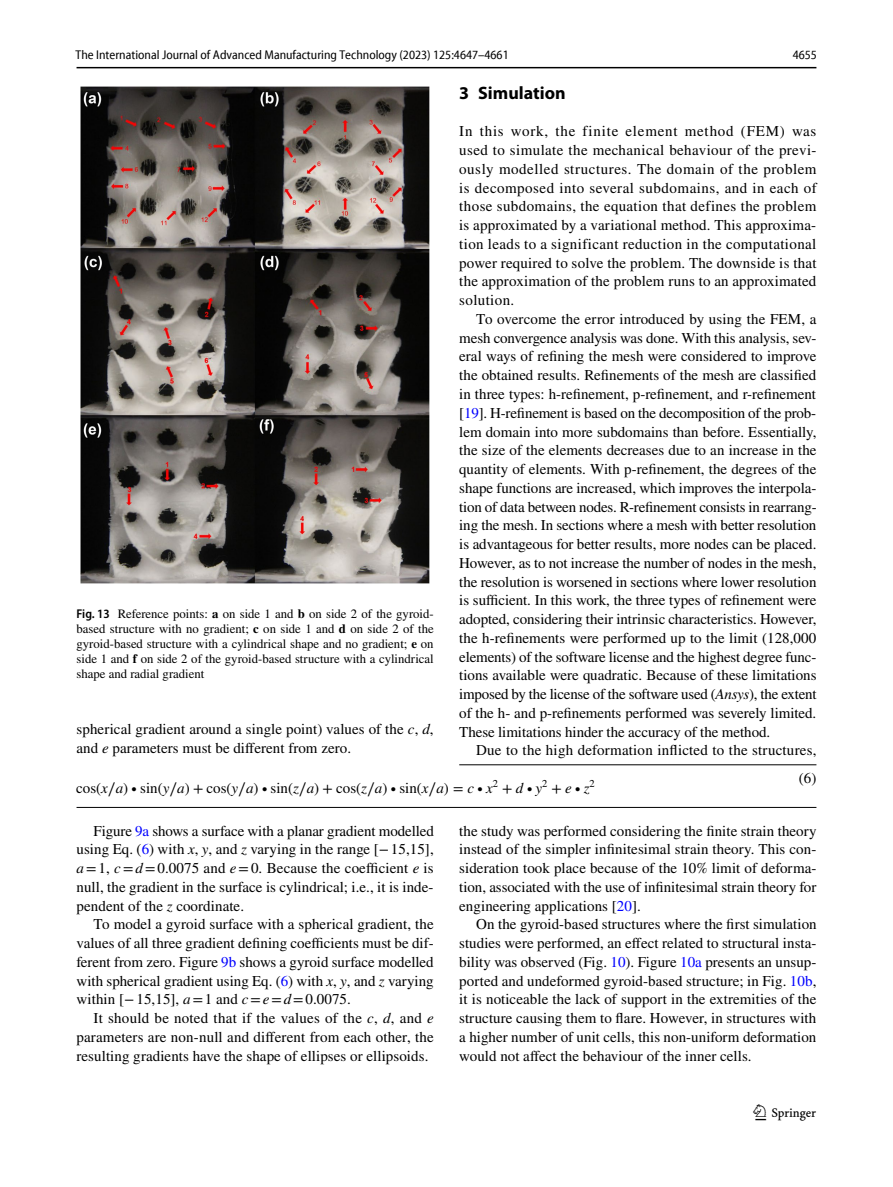
<style>
.page{position:relative;width:893px;height:1187px;background:#fff}
.page>*{position:absolute;margin:0;border:0;box-sizing:border-box;transform-origin:0 0}
.t1{font:22.5px "Springnew Regular 3";color:#000}
.t2{font:700 18px "Myriad Pro";color:#000}
.t3{font:15px/18.8px "STIX";letter-spacing:.005em;color:#000;text-align:justify}
.t4{font:15px "STIX Math Regular 15";color:#000}
.t5{font:12.75px/15px "STIX";color:#000;text-align:justify}
.t6{font:semi-condensed 12.75px "Myriad Pro Unic";color:#000}
.s1{font-family:"Myriad Pro";font-weight:600;font-stretch:semi-condensed}
.s2{font-weight:700}
.s3{font-style:italic}
.s4{color:#00f}
.s5{font-family:"STIX General Regular 9"}
.s6{font-family:"STIX General Italic 5"}
</style>
<div class="page">
<hr style="left:77px;top:67px;width:739px;height:1px;background:#000">
<hr style="left:77px;top:807px;width:739px;height:1px;background:#000">
<hr style="left:459px;top:764px;width:357px;height:1px;background:#000">
<img style="left:81px;top:87px;width:348px;height:496px">
<p class="t6" style="left:76px;top:50px;width:435px">The International Journal of Advanced Manufacturing Technology (2023) 125:4647–4661</p>
<p class="t6" style="left:793px;top:50px;width:26px">4655</p>
<p class="t5" style="left:77px;top:607px;width:359px"><span class="s1">Fig. 13</span> Reference points: <span class="s2">a</span> on side 1 and <span class="s2">b</span> on side 2 of the gyroid&shy;based structure with no gradient; <span class="s2">c</span> on side 1 and <span class="s2">d</span> on side 2 of the gyroid-based structure with a cylindrical shape and no gradient; <span class="s2">e</span> on side 1 and <span class="s2">f</span> on side 2 of the gyroid-based structure with a cylindrical shape and radial gradient</p>
<p class="t3" style="left:77px;top:721px;width:359px">spherical gradient around a single point) values of the <span class="s3">c</span>, <span class="s3">d</span>, and <span class="s3">e</span> parameters must be different from zero.</p>
<p class="t2" style="left:459px;top:81px;width:108px">3 Simulation</p>
<p class="t3" style="left:459px;top:123px;width:359px">In this work, the finite element method (FEM) was used to simulate the mechanical behaviour of the previ&shy;ously modelled structures. The domain of the problem is decomposed into several subdomains, and in each of those subdomains, the equation that defines the problem is approximated by a variational method. This approxima&shy;tion leads to a significant reduction in the computational power required to solve the problem. The downside is that the approximation of the problem runs to an approximated solution.</p>
<p class="t3" style="left:459px;top:310px;width:359px;text-indent:17px">To overcome the error introduced by using the FEM, a mesh convergence analysis was done. With this analysis, sev&shy;eral ways of refining the mesh were considered to improve the obtained results. Refinements of the mesh are classified in three types: h-refinement, p-refinement, and r-refinement [<span class="s4">19</span>]. H-refinement is based on the decomposition of the prob&shy;lem domain into more subdomains than before. Essentially, the size of the elements decreases due to an increase in the quantity of elements. With p-refinement, the degrees of the shape functions are increased, which improves the interpola&shy;tion of data between nodes. R-refinement consists in rearrang&shy;ing the mesh. In sections where a mesh with better resolution is advantageous for better results, more nodes can be placed.<br>However, as to not increase the number of nodes in the mesh, the resolution is worsened in sections where lower resolution is sufficient. In this work, the three types of refinement were adopted, considering their intrinsic characteristics. However, the h-refinements were performed up to the limit (128,000 elements) of the software license and the highest degree func&shy;tions available were quadratic. Because of these limitations imposed by the license of the software used (<span class="s3">Ansys</span>), the extent of the h- and p-refinements performed was severely limited.<br>These limitations hinder the accuracy of the method.</p>
<p class="t3" style="left:476px;top:742px;width:342px">Due to the high deformation inflicted to the structures,</p>
<p class="t4" style="left:76px;top:782px;width:520px"><span class="s5">cos</span>(<span class="s6">x</span>∕<span class="s6">a</span>) ∙ <span class="s5">sin</span>(<span class="s6">y</span>∕<span class="s6">a</span>) + <span class="s5">cos</span>(<span class="s6">y</span>∕<span class="s6">a</span>) ∙ <span class="s5">sin</span>(<span class="s6">z</span>∕<span class="s6">a</span>) + <span class="s5">cos</span>(<span class="s6">z</span>∕<span class="s6">a</span>) ∙ <span class="s5">sin</span>(<span class="s6">x</span>∕<span class="s6">a</span>) = <span class="s6">c</span> ∙ <span class="s6">x</span><sup>2</sup> + <span class="s6">d</span> ∙ <span class="s6">y</span><sup>2</sup> + <span class="s6">e</span> ∙ <span class="s6">z</span><sup>2</sup></p>
<p class="t3" style="left:799px;top:770px;width:19px">(6)</p>
<p class="t3" style="left:77px;top:822px;width:359px;text-indent:17px">Figure <span class="s4">9a</span> shows a surface with a planar gradient modelled using Eq. (<span class="s4">6</span>) with <span class="s3">x</span>, <span class="s3">y</span>, and <span class="s3">z</span> varying in the range [−15,15], <span class="s3">a</span>=1, <span class="s3">c</span>=<span class="s3">d</span>=0.0075 and <span class="s3">e</span>=0. Because the coefficient <span class="s3">e</span> is null, the gradient in the surface is cylindrical; i.e., it is inde&shy;pendent of the <span class="s3">z</span> coordinate.</p>
<p class="t3" style="left:77px;top:915px;width:359px;text-indent:17px">To model a gyroid surface with a spherical gradient, the values of all three gradient defining coefficients must be dif&shy;ferent from zero. Figure <span class="s4">9b</span> shows a gyroid surface modelled with spherical gradient using Eq. (<span class="s4">6</span>) with <span class="s3">x</span>, <span class="s3">y</span>, and <span class="s3">z</span> varying within [−15,15], <span class="s3">a</span>=1 and <span class="s3">c</span>=<span class="s3">e</span>=<span class="s3">d</span>=0.0075.</p>
<p class="t3" style="left:77px;top:1009px;width:359px;text-indent:17px">It should be noted that if the values of the <span class="s3">c</span>, <span class="s3">d</span>, and <span class="s3">e </span>parameters are non-null and different from each other, the resulting gradients have the shape of ellipses or ellipsoids.</p>
<p class="t3" style="left:459px;top:822px;width:359px">the study was performed considering the finite strain theory instead of the simpler infinitesimal strain theory. This con&shy;sideration took place because of the 10% limit of deforma&shy;tion, associated with the use of infinitesimal strain theory for engineering applications [<span class="s4">20</span>].</p>
<p class="t3" style="left:459px;top:915px;width:359px;text-indent:17px">On the gyroid-based structures where the first simulation studies were performed, an effect related to structural insta&shy;bility was observed (Fig. <span class="s4">10</span>). Figure <span class="s4">10a</span> presents an unsup&shy;ported and undeformed gyroid-based structure; in Fig. <span class="s4">10b</span>, it is noticeable the lack of support in the extremities of the structure causing them to flare. However, in structures with a higher number of unit cells, this non-uniform deformation would not affect the behaviour of the inner cells.</p>
<h1 class="t1" style="left:755px;top:1104px;width:62px">1 3</h1>
</div>
